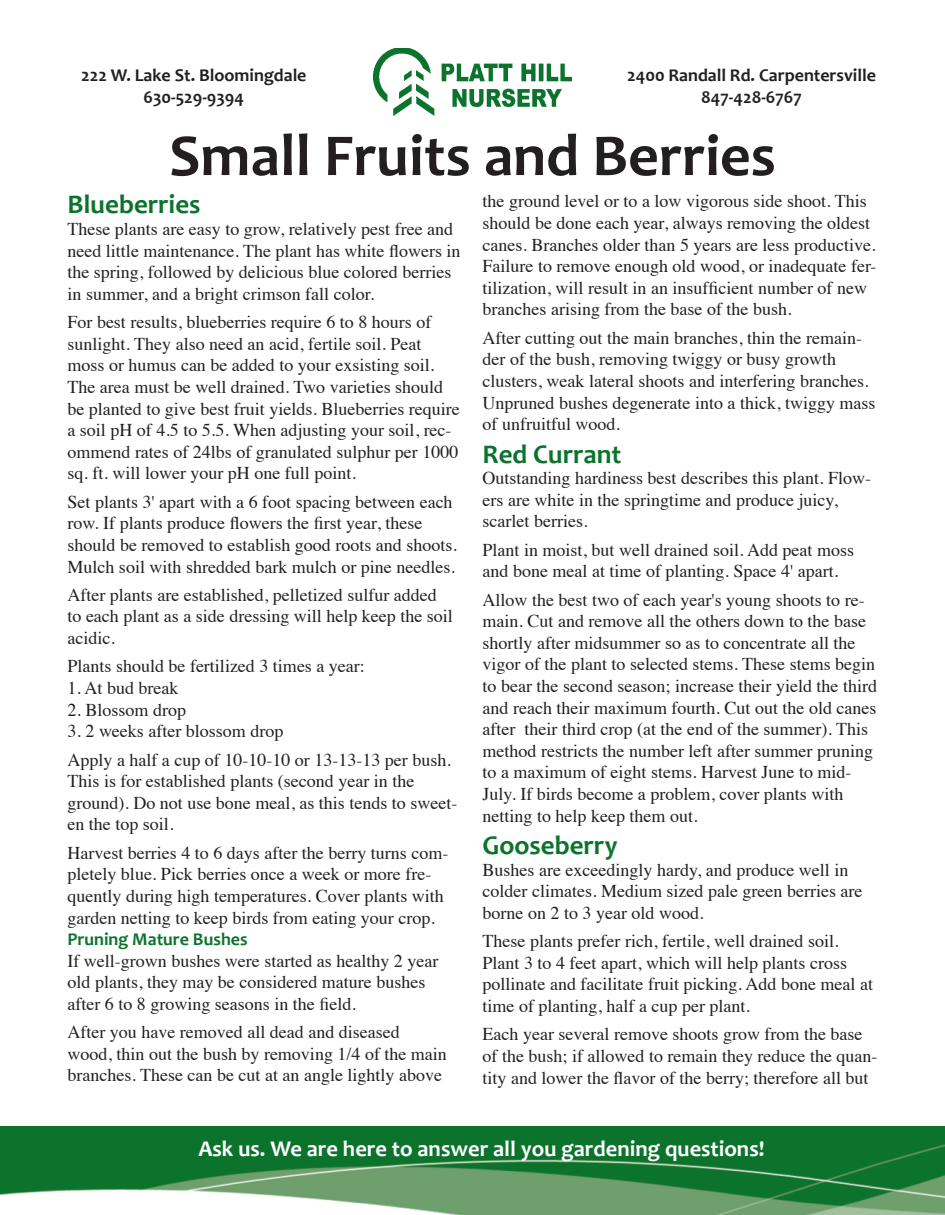
<style>
.page{position:relative;width:945px;height:1215px;background:#fff}
.page>*{position:absolute;margin:0;border:0;box-sizing:border-box;transform-origin:0 0}
.t1{font:700 60px "Candara";color:#231f20}
.t2{font:700 27px "Candara";color:#0c732d}
.t3{font:700 22.5px "Candara";color:#fff}
.t4{font:18px/21.6px "Times";color:#231f20}
.t5{font:700 18px/21.6px "Candara";color:#231f20;text-align:center}
.t6{font:700 18px "Candara";color:#0c732d}
</style>
<div class="page">
<img style="left:373px;top:48px;width:199px;height:67px">
<img style="left:0;top:1126px;width:945px;height:1px">
<img style="left:0;top:1127px;width:945px;height:88px">
<p class="t5" style="left:81px;top:64px;width:227px">222 W. Lake St. Bloomingdale<br>630-529-9394</p>
<p class="t5" style="left:627px;top:64px;width:250px">2400 Randall Rd. Carpentersville<br>847-428-6767</p>
<h1 class="t1" style="left:169px;top:118px;width:608px">Small Fruits and Berries</h1>
<h2 class="t2" style="left:68px;top:188px;width:135px">Blueberries</h2>
<p class="t4" style="left:68px;top:217px;width:395px">These plants are easy to grow, relatively pest free and need little maintenance. The plant has white flowers in the spring, followed by delicious blue colored berries in summer, and a bright crimson fall color.</p>
<p class="t4" style="left:68px;top:310px;width:394px">For best results, blueberries require 6 to 8 hours of sunlight. They also need an acid, fertile soil. Peat moss or humus can be added to your exsisting soil.<br>The area must be well drained. Two varieties should be planted to give best fruit yields. Blueberries require a soil pH of 4.5 to 5.5. When adjusting your soil, rec&shy;ommend rates of 24lbs of granulated sulphur per 1000 sq. ft. will lower your pH one full point.</p>
<p class="t4" style="left:68px;top:489px;width:391px">Set plants 3' apart with a 6 foot spacing between each row. If plants produce flowers the first year, these should be removed to establish good roots and shoots.<br>Mulch soil with shredded bark mulch or pine needles.</p>
<p class="t4" style="left:68px;top:582px;width:387px">After plants are established, pelletized sulfur added to each plant as a side dressing will help keep the soil acidic.</p>
<p class="t4" style="left:68px;top:654px;width:299px">Plants should be fertilized 3 times a year:</p>
<p class="t4" style="left:68px;top:676px;width:112px">1. At bud break</p>
<p class="t4" style="left:68px;top:697px;width:120px">2. Blossom drop</p>
<p class="t4" style="left:68px;top:715px;width:385px;line-height:28.3px">3. 2 weeks after blossom drop<br>Apply a half a cup of 10-10-10 or 13-13-13 per bush.</p>
<p class="t4" style="left:68px;top:769px;width:391px">This is for established plants (second year in the ground). Do not use bone meal, as this tends to sweet&shy;en the top soil.</p>
<p class="t4" style="left:68px;top:840px;width:382px">Harvest berries 4 to 6 days after the berry turns com&shy;pletely blue. Pick berries once a week or more fre&shy;quently during high temperatures. Cover plants with garden netting to keep birds from eating your crop.</p>
<p class="t6" style="left:68px;top:928px;width:182px">Pruning Mature Bushes</p>
<p class="t4" style="left:68px;top:948px;width:372px">If well-grown bushes were started as healthy 2 year old plants, they may be considered mature bushes after 6 to 8 growing seasons in the field.</p>
<p class="t4" style="left:68px;top:1020px;width:381px">After you have removed all dead and diseased wood, thin out the bush by removing 1/4 of the main branches. These can be cut at an angle lightly above</p>
<p class="t4" style="left:483px;top:189px;width:396px">the ground level or to a low vigorous side shoot. This should be done each year, always removing the oldest canes. Branches older than 5 years are less productive.<br>Failure to remove enough old wood, or inadequate fer&shy;tilization, will result in an insufficient number of new branches arising from the base of the bush.</p>
<p class="t4" style="left:483px;top:325px;width:394px">After cutting out the main branches, thin the remain&shy;der of the bush, removing twiggy or busy growth clusters, weak lateral shoots and interfering branches.<br>Unpruned bushes degenerate into a thick, twiggy mass of unfruitful wood.</p>
<h2 class="t2" style="left:483px;top:437px;width:140px">Red Currant</h2>
<p class="t4" style="left:483px;top:466px;width:390px">Outstanding hardiness best describes this plant. Flow&shy;ers are white in the springtime and produce juicy, scarlet berries.</p>
<p class="t4" style="left:483px;top:537px;width:373px">Plant in moist, but well drained soil. Add peat moss and bone meal at time of planting. Space 4' apart.</p>
<p class="t4" style="left:483px;top:587px;width:396px">Allow the best two of each year's young shoots to re&shy;main. Cut and remove all the others down to the base shortly after midsummer so as to concentrate all the vigor of the plant to selected stems. These stems begin to bear the second season; increase their yield the third and reach their maximum fourth. Cut out the old canes after their third crop (at the end of the summer). This method restricts the number left after summer pruning to a maximum of eight stems. Harvest June to mid-July. If birds become a problem, cover plants with netting to help keep them out.</p>
<h2 class="t2" style="left:483px;top:828px;width:136px">Gooseberry</h2>
<p class="t4" style="left:483px;top:857px;width:381px">Bushes are exceedingly hardy, and produce well in colder climates. Medium sized pale green berries are borne on 2 to 3 year old wood.</p>
<p class="t4" style="left:483px;top:929px;width:392px">These plants prefer rich, fertile, well drained soil.<br>Plant 3 to 4 feet apart, which will help plants cross pollinate and facilitate fruit picking. Add bone meal at time of planting, half a cup per plant.</p>
<p class="t4" style="left:483px;top:1022px;width:396px">Each year several remove shoots grow from the base of the bush; if allowed to remain they reduce the quan&shy;tity and lower the flavor of the berry; therefore all but</p>
<p class="t3" style="left:198px;top:1135px;width:568px">Ask us. We are here to answer all you gardening questions!</p>
</div>
